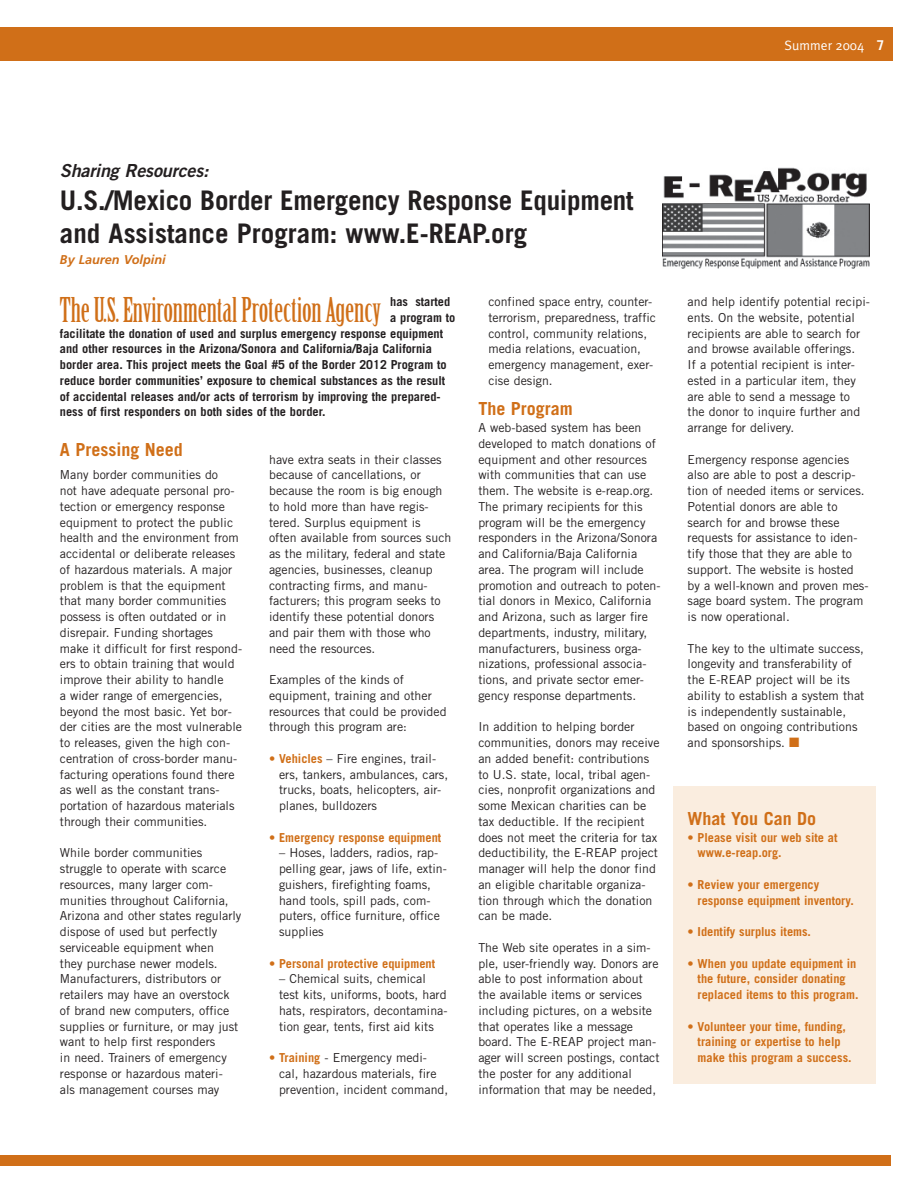
<style>
.page{position:relative;width:918px;height:1188px;background:#fff}
.page>*{position:absolute;margin:0;border:0;box-sizing:border-box;transform-origin:0 0}
.t1{font:33.3px "Birch";letter-spacing:-.005em;color:#d06f18}
.t2{font:700 27px/33px "Trade Gothic";letter-spacing:-.01em;color:#231f20}
.t3{font:700 18px "Trade Gothic";color:#d06f18}
.t4{font:italic 18px "Trade Gothic Bold Two";letter-spacing:-.01em;color:#231f20}
.t5{font:13.5px "Meta Plus Normal";color:#fff}
.t6{font:italic 700 12.75px "Frutiger";color:#d06f18}
.t7{font:12.3px/15.8px "Trade Gothic";color:#231f20}
.t8{font:700 12.3px "Trade Gothic";color:#231f20}
.t9{font:700 12.3px/15.8px "Trade Gothic";color:#d06f18}
.s1{font-family:"Trade Gothic";font-weight:700}
.s2{font-weight:700;color:#d06f18}
.s3{color:#d06f18}
</style>
<div class="page">
<div style="left:0;top:27px;width:892px;height:34px;background:#d06f18"></div>
<div style="left:673px;top:786px;width:203px;height:298px;background:#faeddf"></div>
<img style="left:663px;top:167px;width:207px;height:101px">
<div style="left:0;top:1155px;width:891px;height:11px;background:#d06f18"></div>
<p class="t5" style="left:785px;top:37px;width:101px">Summer 2004 <span class="s1">7</span></p>
<h3 class="t4" style="left:60px;top:159px;width:150px">Sharing Resources:</h3>
<h2 class="t2" style="left:60px;top:183px;width:575px">U.S./Mexico Border Emergency Response Equipment and Assistance Program: www.E-REAP.org</h2>
<p class="t6" style="left:60px;top:252px;width:107px">By Lauren Volpini</p>
<h1 class="t1" style="left:60px;top:292px;width:323px">The U.S. Environmental Protection Agency</h1>
<p class="t8" style="left:390px;top:294px;width:61px">has started</p>
<p class="t7" style="left:488px;top:294px;width:169px">confined space entry, counter&shy;terrorism, preparedness, traffic control, community relations, media relations, evacuation, emergency management, exer&shy;cise design.</p>
<h3 class="t3" style="left:478px;top:397px;width:96px">The Program</h3>
<p class="t7" style="left:478px;top:420px;width:184px">A web-based system has been developed to match donations of equipment and other resources with communities that can use them. The website is e-reap.org.<br>The primary recipients for this program will be the emergency responders in the Arizona/Sonora and California/Baja California area. The program will include promotion and outreach to poten&shy;tial donors in Mexico, California and Arizona, such as larger fire departments, industry, military, manufacturers, business orga&shy;nizations, professional associa&shy;tions, and private sector emer&shy;gency response departments.</p>
<p class="t7" style="left:478px;top:719px;width:183px">In addition to helping border communities, donors may receive an added benefit: contributions to U.S. state, local, tribal agen&shy;cies, nonprofit organizations and some Mexican charities can be tax deductible. If the recipient does not meet the criteria for tax deductibility, the E-REAP project manager will help the donor find an eligible charitable organiza&shy;tion through which the donation can be made.</p>
<p class="t7" style="left:478px;top:939px;width:183px">The Web site operates in a sim&shy;ple, user-friendly way. Donors are able to post information about the available items or services including pictures, on a website that operates like a message board. The E-REAP project man&shy;ager will screen postings, contact the poster for any additional information that may be needed,</p>
<p class="t8" style="left:390px;top:310px;width:67px">a program to</p>
<p class="t8" style="left:60px;top:326px;width:385px">facilitate the donation of used and surplus emergency response equipment</p>
<p class="t8" style="left:60px;top:341px;width:374px">and other resources in the Arizona/Sonora and California/Baja California</p>
<p class="t8" style="left:60px;top:357px;width:388px">border area. This project meets the Goal #5 of the Border 2012 Program to</p>
<p class="t8" style="left:60px;top:373px;width:387px">reduce border communities’ exposure to chemical substances as the result</p>
<p class="t8" style="left:60px;top:389px;width:382px">of accidental releases and/or acts of terrorism by improving the prepared-</p>
<p class="t8" style="left:60px;top:404px;width:267px">ness of first responders on both sides of the border.</p>
<h3 class="t3" style="left:60px;top:438px;width:125px">A Pressing Need</h3>
<p class="t7" style="left:60px;top:467px;width:184px">Many border communities do<br>not have adequate personal pro&shy;tection or emergency response equipment to protect the public health and the environment from accidental or deliberate releases of hazardous materials. A major problem is that the equipment that many border communities possess is often outdated or in disrepair. Funding shortages make it difficult for first respond&shy;ers to obtain training that would improve their ability to handle<br>a wider range of emergencies, beyond the most basic. Yet bor&shy;der cities are the most vulnerable to releases, given the high con&shy;centration of cross-border manu&shy;facturing operations found there as well as the constant trans&shy;portation of hazardous materials through their communities.</p>
<p class="t7" style="left:60px;top:845px;width:183px">While border communities struggle to operate with scarce resources, many larger com&shy;munities throughout California,<br>Arizona and other states regularly dispose of used but perfectly serviceable equipment when<br>they purchase newer models.<br>Manufacturers, distributors or retailers may have an overstock of brand new computers, office supplies or furniture, or may just want to help first responders<br>in need. Trainers of emergency response or hazardous materi-<br>als management courses may</p>
<p class="t7" style="left:269px;top:451px;width:184px">have extra seats in their classes because of cancellations, or because the room is big enough to hold more than have regis&shy;tered. Surplus equipment is<br>often available from sources such as the military, federal and state agencies, businesses, cleanup contracting firms, and manu&shy;facturers; this program seeks to identify these potential donors and pair them with those who need the resources.</p>
<p class="t7" style="left:269px;top:672px;width:179px">Examples of the kinds of equipment, training and other resources that could be provided through this program are:</p>
<p class="t7" style="left:279px;top:750px;width:171px;text-indent:-10px"><span class="s2">• Vehicles</span> – Fire engines, trail&shy;ers, tankers, ambulances, cars, trucks, boats, helicopters, air&shy;planes, bulldozers</p>
<p class="t9" style="left:269px;top:829px;width:174px">• Emergency response equipment</p>
<p class="t7" style="left:279px;top:845px;width:169px">– Hoses, ladders, radios, rap&shy;pelling gear, jaws of life, extin&shy;guishers, firefighting foams, hand tools, spill pads, com&shy;puters, office furniture, office supplies</p>
<p class="t9" style="left:269px;top:955px;width:168px">• Personal protective equipment</p>
<p class="t7" style="left:279px;top:971px;width:170px">– Chemical suits, chemical test kits, uniforms, boots, hard hats, respirators, decontamina&shy;tion gear, tents, first aid kits</p>
<p class="t7" style="left:279px;top:1050px;width:171px;text-indent:-10px"><span class="s2">• Training</span> - Emergency medi&shy;cal, hazardous materials, fire prevention, incident command,</p>
<p class="t7" style="left:688px;top:294px;width:184px">and help identify potential recipi&shy;ents. On the website, potential recipients are able to search for and browse available offerings.<br>If a potential recipient is inter&shy;ested in a particular item, they are able to send a message to the donor to inquire further and arrange for delivery.</p>
<p class="t7" style="left:688px;top:451px;width:182px">Emergency response agencies also are able to post a descrip&shy;tion of needed items or services.<br>Potential donors are able to search for and browse these requests for assistance to iden&shy;tify those that they are able to support. The website is hosted by a well-known and proven mes&shy;sage board system. The program is now operational.</p>
<p class="t7" style="left:688px;top:640px;width:178px">The key to the ultimate success, longevity and transferability of the E-REAP project will be its ability to establish a system that is independently sustainable, based on ongoing contributions and sponsorships. <span class="s3">■</span></p>
<h3 class="t3" style="left:688px;top:807px;width:130px">What You Can Do</h3>
<p class="t9" style="left:698px;top:829px;width:141px;text-indent:-10px">• Please visit our web site at www.e-reap.org.</p>
<p class="t9" style="left:698px;top:876px;width:158px;text-indent:-10px">• Review your emergency response equipment inventory.</p>
<p class="t9" style="left:688px;top:924px;width:125px">• Identify surplus items.</p>
<p class="t9" style="left:698px;top:955px;width:162px;text-indent:-10px">• When you update equipment in the future, consider donating replaced items to this program.</p>
<p class="t9" style="left:698px;top:1018px;width:155px;text-indent:-10px">• Volunteer your time, funding, training or expertise to help make this program a success.</p>
</div>
